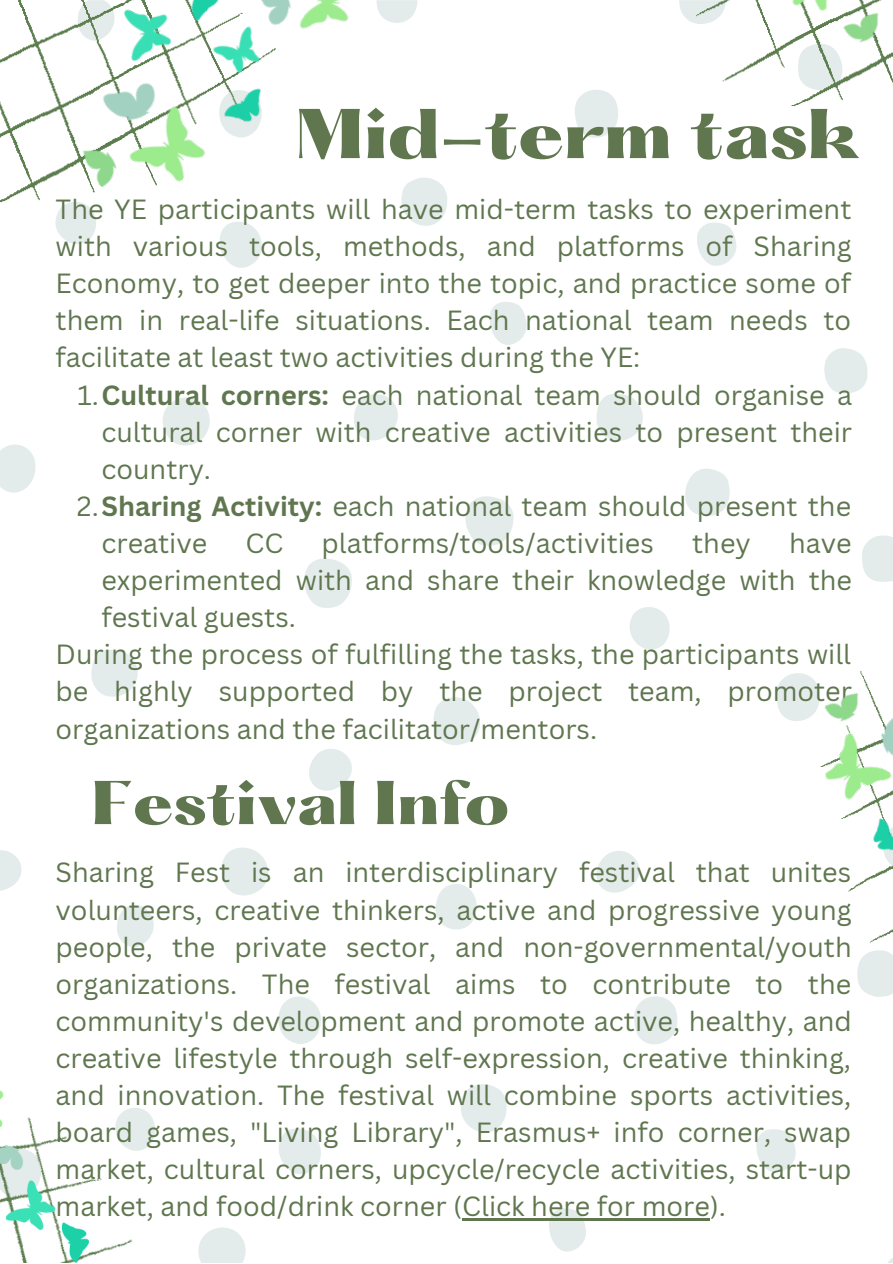
<style>
.page{position:relative;width:893px;height:1264px;background:#fff}
.page>*{position:absolute;margin:0;border:0;box-sizing:border-box;transform-origin:0 0}
.t1{font:900 61.5px "Hatton";color:#5f764f}
.t2{font:900 54px "Hatton";color:#5f764f}
.t3{font:27px/37px "Canva Sans";color:#5f764f;text-align:justify}
.s1{font-weight:700}
</style>
<div class="page">
<svg style="left:465px;top:496px;width:48px;height:50px"></svg>
<svg style="left:685px;top:469px;width:44px;height:47px"></svg>
<svg style="left:862px;top:535px;width:30px;height:47px"></svg>
<svg style="left:222px;top:847px;width:46px;height:48px"></svg>
<svg style="left:91px;top:650px;width:47px;height:46px"></svg>
<svg style="left:309px;top:749px;width:43px;height:42px"></svg>
<svg style="left:630px;top:607px;width:39px;height:42px"></svg>
<svg style="left:489px;top:302px;width:38px;height:43px"></svg>
<svg style="left:824px;top:348px;width:44px;height:46px"></svg>
<svg style="left:304px;top:558px;width:48px;height:50px"></svg>
<svg style="left:433px;top:697px;width:47px;height:48px"></svg>
<svg style="left:596px;top:394px;width:46px;height:47px"></svg>
<svg style="left:596px;top:851px;width:43px;height:42px"></svg>
<svg style="left:163px;top:397px;width:47px;height:48px"></svg>
<svg style="left:354px;top:394px;width:44px;height:46px"></svg>
<svg style="left:0;top:444px;width:36px;height:49px"></svg>
<svg style="left:697px;top:232px;width:40px;height:34px"></svg>
<svg style="left:279px;top:1128px;width:42px;height:46px"></svg>
<svg style="left:278px;top:996px;width:43px;height:48px"></svg>
<svg style="left:436px;top:884px;width:41px;height:45px"></svg>
<svg style="left:547px;top:1208px;width:40px;height:44px"></svg>
<svg style="left:117px;top:905px;width:37px;height:42px"></svg>
<svg style="left:461px;top:1084px;width:46px;height:48px"></svg>
<svg style="left:634px;top:996px;width:43px;height:48px"></svg>
<svg style="left:241px;top:1237px;width:5px;height:25px"></svg>
<svg style="left:756px;top:1131px;width:40px;height:42px"></svg>
<img style="left:575px;top:0;width:317px;height:232px">
<img style="left:766px;top:671px;width:126px;height:460px">
<img style="left:0;top:0;width:56px;height:203px">
<img style="left:56px;top:0;width:391px;height:268px">
<img style="left:89px;top:1108px;width:152px;height:154px">
<img style="left:0;top:850px;width:89px;height:412px">
<hr style="left:462px;top:1218px;width:248px;height:2px;background:#5f764f">
<p class="t1" style="left:294px;top:105px;width:567px">Mid-term task</p>
<p class="t3" style="left:56px;top:190px;width:797px">The YE participants will have mid-term tasks to experiment with various tools, methods, and platforms of Sharing Economy, to get deeper into the topic, and practice some of them in real-life situations. Each national team needs to facilitate at least two activities during the YE:</p>
<p class="t3" style="left:101px;top:375px;width:752px;text-indent:-24px">1.<span class="s1">Cultural corners:</span> each national team should organise a cultural corner with creative activities to present their country.</p>
<p class="t3" style="left:101px;top:487px;width:751px;text-indent:-25px">2.<span class="s1">Sharing Activity:</span> each national team should present the creative</p>
<p class="t3" style="left:245px;top:524px;width:39px">CC</p>
<p class="t3" style="left:321px;top:524px;width:334px">platforms/tools/activities</p>
<p class="t3" style="left:692px;top:524px;width:60px">they</p>
<p class="t3" style="left:101px;top:524px;width:752px;text-indent:687px">have experimented with and share their knowledge with the festival guests.</p>
<p class="t3" style="left:56px;top:635px;width:797px">During the process of fulfilling the tasks, the participants will be highly supported by the project team, promoter organizations and the facilitator/mentors.</p>
<p class="t2" style="left:91px;top:777px;width:420px">Festival Info</p>
<p class="t3" style="left:56px;top:853px;width:797px">Sharing Fest is an interdisciplinary festival that unites volunteers, creative thinkers, active and progressive young people, the private sector, and non-governmental/youth organizations. The festival aims to contribute to the community's development and promote active, healthy, and creative lifestyle through self-expression, creative thinking, and innovation. The festival will combine sports activities, board games, "Living Library", Erasmus+ info corner, swap market, cultural corners, upcycle/recycle activities, start-up market, and food/drink corner (Click here for more).</p>
</div>
